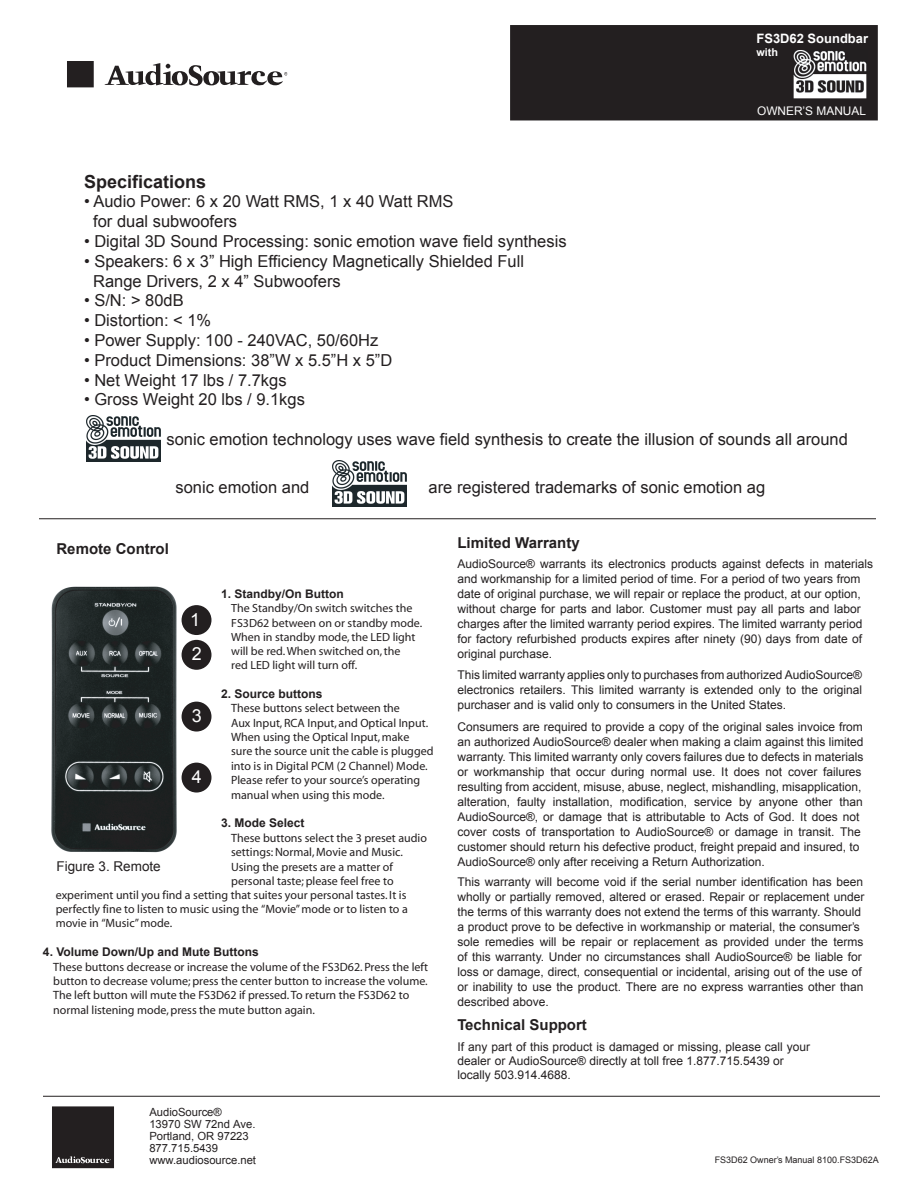
<style>
.page{position:relative;width:918px;height:1188px;background:#fff}
.page>*{position:absolute;margin:0;border:0;box-sizing:border-box;transform-origin:0 0}
.t1{font:700 18px "Arial";color:#231f20}
.t2{font:18px/34.8px "Arial";color:#fff}
.t3{font:16.5px/19.8px "Arial";color:#231f20}
.t4{font:700 15px "Arial";color:#231f20}
.t5{font:13.5px "Arial";color:#231f20}
.t6{font:700 12.9px "Arial";color:#fff}
.t7{font:12px/15px "Arial";color:#231f20}
.t8{font:12px/14.4px "Myriad";color:#231f20}
.t9{font:700 12px "Arial";color:#231f20}
.t10{font:11.85px/14.2px "Myriad";color:#231f20}
.t11{font:700 11.85px "Arial";color:#231f20}
.t12{font:11.85px "Arial";color:#fff}
.t13{font:11.25px/12px "Arial";color:#231f20}
.t14{font:700 10.8px "Arial";color:#fff}
.t15{font:9px "Arial";color:#231f20}
</style>
<div class="page">
<div style="left:510px;top:25px;width:368px;height:95px;background:#231f20"></div>
<div style="left:67px;top:61px;width:27px;height:27px;background:#231f20"></div>
<svg style="left:105px;top:63px;width:183px;height:23px"></svg>
<div style="left:52px;top:1106px;width:62px;height:63px;background:#231f20"></div>
<svg style="left:55px;top:1156px;width:56px;height:7px"></svg>
<img style="left:793px;top:50px;width:74px;height:49px">
<svg style="left:43px;top:1096px;width:837px;height:1px"></svg>
<svg style="left:39px;top:518px;width:837px;height:2px;background:#908e8e"></svg>
<img style="left:332px;top:460px;width:74px;height:47px">
<img style="left:86px;top:415px;width:74px;height:47px">
<img style="left:51px;top:586px;width:141px;height:267px">
<div style="left:182px;top:605px;width:29px;height:30px;background:#231f20;border-radius:50%"></div>
<div style="left:182px;top:640px;width:29px;height:30px;background:#231f20;border-radius:50%"></div>
<div style="left:182px;top:702px;width:29px;height:30px;background:#231f20;border-radius:50%"></div>
<div style="left:182px;top:763px;width:29px;height:30px;background:#231f20;border-radius:50%"></div>
<p class="t6" style="left:756px;top:30px;width:113px">FS3D62 Soundbar</p>
<p class="t14" style="left:756px;top:45px;width:23px">with</p>
<p class="t12" style="left:757px;top:103px;width:110px">OWNER’S MANUAL</p>
<h1 class="t1" style="left:84px;top:169px;width:124px">Specifications</h1>
<h2 class="t3" style="left:93px;top:192px;width:362px;text-indent:-9px">• Audio Power: 6 x 20 Watt RMS, 1 x 40 Watt RMS for dual subwoofers</h2>
<h2 class="t3" style="left:84px;top:231px;width:484px">• Digital 3D Sound Processing: sonic emotion wave field synthesis</h2>
<h2 class="t3" style="left:93px;top:251px;width:432px;text-indent:-9px">• Speakers: 6 x 3” High Efficiency Magnetically Shielded Full<br>Range Drivers, 2 x 4” Subwoofers</h2>
<h2 class="t3" style="left:84px;top:291px;width:101px">• S/N: &gt; 80dB</h2>
<h2 class="t3" style="left:84px;top:311px;width:129px">• Distortion: &lt; 1%</h2>
<h2 class="t3" style="left:84px;top:330px;width:296px">• Power Supply: 100 - 240VAC, 50/60Hz</h2>
<h2 class="t3" style="left:84px;top:350px;width:310px">• Product Dimensions: 38”W x 5.5”H x 5”D</h2>
<h2 class="t3" style="left:84px;top:370px;width:204px">• Net Weight 17 lbs / 7.7kgs</h2>
<h2 class="t3" style="left:84px;top:390px;width:222px">• Gross Weight 20 lbs / 9.1kgs</h2>
<h2 class="t3" style="left:167px;top:429px;width:683px">sonic emotion technology uses wave field synthesis to create the illusion of sounds all around</h2>
<h2 class="t3" style="left:176px;top:477px;width:135px">sonic emotion and</h2>
<h2 class="t3" style="left:429px;top:477px;width:338px">are registered trademarks of sonic emotion ag</h2>
<p class="t4" style="left:56px;top:539px;width:114px">Remote Control</p>
<p class="t11" style="left:221px;top:586px;width:124px">1. Standby/On Button</p>
<p class="t10" style="left:231px;top:602px;width:193px">The Standby/On switch switches the<br>FS3D62 between on or standby mode.<br>When in standby mode, the LED light will be red. When switched on, the<br>red LED light will turn off.</p>
<p class="t9" style="left:221px;top:686px;width:103px">2. Source buttons</p>
<p class="t8" style="left:231px;top:701px;width:204px">These buttons select between the<br>Aux Input, RCA Input, and Optical Input.<br>When using the Optical Input, make sure the source unit the cable is plugged into is in Digital PCM (2 Channel) Mode.<br>Please refer to your source’s operating manual when using this mode.</p>
<p class="t9" style="left:221px;top:815px;width:85px">3. Mode Select</p>
<p class="t8" style="left:231px;top:831px;width:197px">These buttons select the 3 preset audio</p>
<p class="t8" style="left:231px;top:845px;width:173px">settings: Normal, Movie and Music.</p>
<p class="t8" style="left:231px;top:860px;width:163px">Using the presets are a matter of</p>
<p class="t8" style="left:231px;top:874px;width:164px">personal taste; please feel free to</p>
<p class="t8" style="left:56px;top:888px;width:352px">experiment until you find a setting that suites your personal tastes. It is</p>
<p class="t8" style="left:56px;top:902px;width:354px">perfectly fine to listen to music using the “Movie” mode or to listen to a</p>
<p class="t8" style="left:56px;top:917px;width:118px">movie in “Music” mode.</p>
<p class="t9" style="left:43px;top:944px;width:217px">4. Volume Down/Up and Mute Buttons</p>
<p class="t8" style="left:53px;top:960px;width:376px">These buttons decrease or increase the volume of the FS3D62. Press the left button to decrease volume; press the center button to increase the volume.<br>The left button will mute the FS3D62 if pressed. To return the FS3D62 to normal listening mode, press the mute button again.</p>
<h1 class="t2" style="left:190px;top:602px;width:13px">1<br>2</h1>
<h1 class="t2" style="left:192px;top:698px;width:12px">3</h1>
<h1 class="t2" style="left:192px;top:759px;width:12px">4</h1>
<p class="t5" style="left:56px;top:857px;width:106px">Figure 3. Remote</p>
<p class="t13" style="left:149px;top:1106px;width:108px">AudioSource®<br>13970 SW 72nd Ave.<br>Portland, OR 97223<br>877.715.5439 www.audiosource.net</p>
<p class="t4" style="left:458px;top:533px;width:124px">Limited Warranty</p>
<p class="t7" style="left:458px;top:556px;width:417px">AudioSource® warrants its electronics products against defects in materials and workmanship for a limited period of time. For a period of two years from date of original purchase, we will repair or replace the product, at our option, without charge for parts and labor. Customer must pay all parts and labor charges after the limited warranty period expires. The limited warranty period for factory refurbished products expires after ninety (90) days from date of original purchase.</p>
<p class="t7" style="left:458px;top:667px;width:406px;text-align:justify">This limited warranty applies only to purchases from authorized AudioSource® electronics retailers. This limited warranty is extended only to the original purchaser and is valid only to consumers in the United States.</p>
<p class="t7" style="left:458px;top:720px;width:408px">Consumers are required to provide a copy of the original sales invoice from an authorized AudioSource® dealer when making a claim against this limited warranty. This limited warranty only covers failures due to defects in materials or workmanship that occur during normal use. It does not cover failures resulting from accident, misuse, abuse, neglect, mishandling, misapplication, alteration, faulty installation, modification, service by anyone other than AudioSource®, or damage that is attributable to Acts of God. It does not cover costs of transportation to AudioSource® or damage in transit. The customer should return his defective product, freight prepaid and insured, to AudioSource® only after receiving a Return Authorization.</p>
<p class="t7" style="left:458px;top:874px;width:408px">This warranty will become void if the serial number identification has been wholly or partially removed, altered or erased. Repair or replacement under the terms of this warranty does not extend the terms of this warranty. Should a product prove to be defective in workmanship or material, the consumer’s sole remedies will be repair or replacement as provided under the terms of this warranty. Under no circumstances shall AudioSource® be liable for loss or damage, direct, consequential or incidental, arising out of the use of or inability to use the product. There are no express warranties other than described above.</p>
<p class="t4" style="left:458px;top:1014px;width:131px">Technical Support</p>
<p class="t7" style="left:458px;top:1039px;width:354px;line-height:14.4px">If any part of this product is damaged or missing, please call your dealer or AudioSource® directly at toll free 1.877.715.5439 or locally 503.914.4688.</p>
<p class="t15" style="left:715px;top:1153px;width:165px">FS3D62 Owner’s Manual 8100.FS3D62A</p>
</div>
